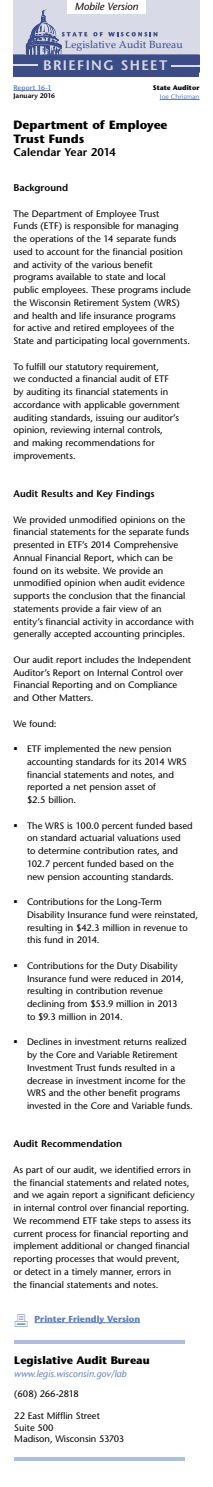
<style>
.page{position:relative;width:213px;height:1487px;background:#fff}
.page>*{position:absolute;margin:0;border:0;box-sizing:border-box;transform-origin:0 0}
.t1{font:600 13.8px "Stone Sans Std";letter-spacing:.1em;color:#d8dbe7}
.t2{font:700 12px/13.5px "Stone Sans Std";letter-spacing:.005em;color:#000}
.t3{font:600 11.25px "Stone Sans Std";letter-spacing:.005em;color:#000}
.t4{font:700 10.88px "Stone Sans Std";color:#000}
.t5{font:10.43px "Palatino LT Std";letter-spacing:.01em;color:#3c4c87}
.t6{font:italic 500 10.35px "Stone Sans Std";color:#000}
.t7{font:600 9.75px "Stone Sans Std";letter-spacing:.005em;color:#000}
.t8{font:500 9.38px/12.8px "Stone Sans Std";color:#000}
.t9{font:italic 500 9.38px "Stone Sans Std";color:#5f7fba}
.t10{font:500 9.38px "Stone Sans Std";letter-spacing:-.02em;color:#000}
.t11{font:700 8.7px "Stone Sans Std";color:#5d7ebc}
.t12{font:700 6.75px "Stone Sans Std";color:#000}
.t13{font:600 6.75px "Stone Sans Std";letter-spacing:.01em;color:#000}
.t14{font:500 6.75px "Stone Sans Std";color:#5f7fba}
.t15{font:600 6.75px "Stone Sans Std";letter-spacing:.015em;color:#5f7fba}
</style>
<div class="page">
<hr style="left:14px;top:1457px;width:171px;height:3px;background:#5d7ebc">
<hr style="left:14px;top:1340px;width:171px;height:3px;background:#5d7ebc">
<hr style="left:35px;top:1322px;width:105px;height:1px;background:#5d7ebc">
<div style="left:14px;top:55px;width:186px;height:22px;background:#3c4c87"></div>
<svg style="left:14px;top:0;width:186px;height:10px"></svg>
<div style="left:67px;top:0;width:79px;height:14px;background:#fff"></div>
<svg style="left:14px;top:10px;width:186px;height:63px"></svg>
<hr style="left:14px;top:90px;width:37px;height:1px;background:#5f7fba">
<hr style="left:160px;top:99px;width:39px;height:1px;background:#5f7fba">
<p class="t6" style="left:75px;top:1px;width:65px">Mobile Version</p>
<p class="t5" style="left:65px;top:39px;width:119px">Legislative Audit Bureau</p>
<h1 class="t1" style="left:43px;top:57px;width:126px">BRIEFING SHEET</h1>
<p class="t12" style="left:153px;top:83px;width:48px">State Auditor</p>
<p class="t14" style="left:160px;top:92px;width:41px">Joe Chrisman</p>
<p class="t15" style="left:14px;top:83px;width:39px">Report 16-1</p>
<p class="t13" style="left:14px;top:92px;width:43px">January 2016</p>
<p class="t2" style="left:14px;top:119px;width:155px">Department of Employee<br>Trust Funds</p>
<p class="t3" style="left:14px;top:146px;width:104px">Calendar Year 2014</p>
<p class="t7" style="left:14px;top:182px;width:56px">Background</p>
<p class="t8" style="left:14px;top:207px;width:179px">The Department of Employee Trust<br>Funds (ETF) is responsible for managing the operations of the 14 separate funds used to account for the financial position and activity of the various benefit programs available to state and local public employees. These programs include the Wisconsin Retirement System (WRS) and health and life insurance programs<br>for active and retired employees of the State and participating local governments.</p>
<p class="t8" style="left:14px;top:360px;width:168px">To fulfill our statutory requirement,<br>we conducted a financial audit of ETF by auditing its financial statements in accordance with applicable government auditing standards, issuing our auditor’s opinion, reviewing internal controls, and making recommendations for improvements.</p>
<p class="t7" style="left:14px;top:488px;width:143px">Audit Results and Key Findings</p>
<p class="t8" style="left:14px;top:513px;width:182px">We provided unmodified opinions on the financial statements for the separate funds presented in ETF’s 2014 Comprehensive Annual Financial Report, which can be found on its website. We provide an unmodified opinion when audit evidence supports the conclusion that the financial statements provide a fair view of an<br>entity’s financial activity in accordance with generally accepted accounting principles.</p>
<p class="t8" style="left:14px;top:653px;width:179px">Our audit report includes the Independent Auditor’s Report on Internal Control over Financial Reporting and on Compliance and Other Matters.</p>
<p class="t8" style="left:14px;top:717px;width:44px">We found:</p>
<p class="t8" style="left:27px;top:742px;width:161px;text-indent:-14px">▪ ETF implemented the new pension accounting standards for its 2014 WRS financial statements and notes, and reported a net pension asset of<br>$2.5 billion.</p>
<p class="t8" style="left:14px;top:819px;width:181px;text-align:center">▪ The WRS is 100.0 percent funded based on standard actuarial valuations used<br>to determine contribution rates, and<br>102.7 percent funded based on the<br>new pension accounting standards.</p>
<p class="t8" style="left:27px;top:895px;width:173px;text-indent:-14px">▪ Contributions for the Long-Term Disability Insurance fund were reinstated, resulting in $42.3 million in revenue to this fund in 2014.</p>
<p class="t8" style="left:27px;top:959px;width:158px;text-indent:-14px">▪ Contributions for the Duty Disability Insurance fund were reduced in 2014, resulting in contribution revenue declining from $53.9 million in 2013 to $9.3 million in 2014.</p>
<p class="t8" style="left:27px;top:1036px;width:167px;text-indent:-14px">▪ Declines in investment returns realized by the Core and Variable Retirement Investment Trust funds resulted in a decrease in investment income for the WRS and the other benefit programs invested in the Core and Variable funds.</p>
<p class="t7" style="left:14px;top:1138px;width:110px">Audit Recommendation</p>
<p class="t8" style="left:14px;top:1163px;width:183px">As part of our audit, we identified errors in the financial statements and related notes, and we again report a significant deficiency in internal control over financial reporting.<br>We recommend ETF take steps to assess its current process for financial reporting and implement additional or changed financial reporting processes that would prevent,<br>or detect in a timely manner, errors in<br>the financial statements and notes.</p>
<p class="t11" style="left:35px;top:1313px;width:107px">Printer Friendly Version</p>
<p class="t4" style="left:14px;top:1354px;width:137px">Legislative Audit Bureau</p>
<p class="t9" style="left:14px;top:1368px;width:114px">www.legis.wisconsin.gov/lab</p>
<p class="t10" style="left:14px;top:1388px;width:66px">(608) 266-2818</p>
<p class="t8" style="left:14px;top:1410px;width:111px;line-height:11.2px">22 East Mifflin Street<br>Suite 500<br>Madison, Wisconsin 53703</p>
</div>
